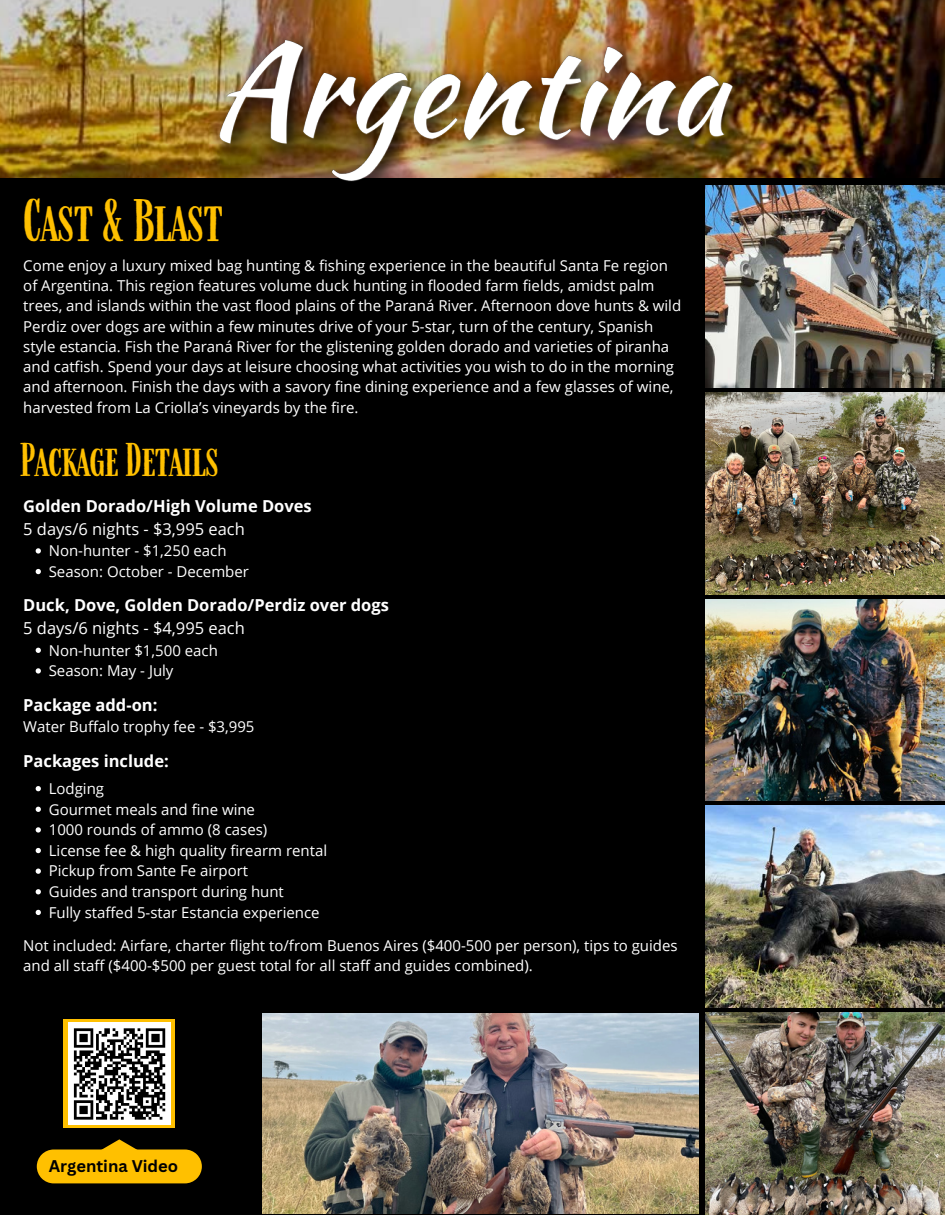
<style>
.page{position:relative;width:945px;height:1215px;background:#000}
.page>*{position:absolute;margin:0;border:0;box-sizing:border-box;transform-origin:0 0}
.t1{font:49.5px "Farmhand";color:#ffc000}
.t2{font:39px "Farmhand";color:#ffc000}
.t3{font:700 16.5px "Open Sans";color:#fff}
.t4{font:16.5px "Open Sans";color:#fff}
.t5{font:700 16.5px "Canva Sans";color:#000}
.t6{font:15px/20.2px "Open Sans";color:#fff}
</style>
<div class="page">
<img style="left:0;top:0;width:945px;height:177px">
<img style="left:705px;top:186px;width:240px;height:201px">
<img style="left:705px;top:393px;width:240px;height:201px">
<img style="left:705px;top:600px;width:240px;height:200px">
<img style="left:705px;top:806px;width:240px;height:201px">
<img style="left:705px;top:1013px;width:240px;height:201px">
<div style="left:64px;top:1019px;width:111px;height:109px;background:#ffc000"></div>
<svg style="left:37px;top:1139px;width:165px;height:44px"></svg>
<img style="left:262px;top:1014px;width:437px;height:200px">
<div style="left:68px;top:1023px;width:103px;height:102px;background:#fff"></div>
<svg style="left:73px;top:1028px;width:93px;height:92px"></svg>
<svg style="left:36px;top:548px;width:5px;height:6px"></svg>
<svg style="left:36px;top:569px;width:5px;height:5px"></svg>
<svg style="left:36px;top:648px;width:5px;height:5px"></svg>
<svg style="left:36px;top:668px;width:5px;height:6px"></svg>
<svg style="left:36px;top:786px;width:5px;height:5px"></svg>
<svg style="left:36px;top:807px;width:5px;height:5px"></svg>
<svg style="left:36px;top:827px;width:5px;height:6px"></svg>
<svg style="left:36px;top:848px;width:5px;height:5px"></svg>
<svg style="left:36px;top:869px;width:5px;height:5px"></svg>
<svg style="left:36px;top:889px;width:5px;height:5px"></svg>
<svg style="left:36px;top:910px;width:5px;height:5px"></svg>
<img style="left:192px;top:0;width:572px;height:212px">
<p class="t1" style="left:23px;top:190px;width:201px">Cast &amp; Blast</p>
<p class="t6" style="left:23px;top:255px;width:659px">Come enjoy a luxury mixed bag hunting &amp; fishing experience in the beautiful Santa Fe region of Argentina. This region features volume duck hunting in flooded farm fields, amidst palm trees, and islands within the vast flood plains of the Paraná River. Afternoon dove hunts &amp; wild Perdiz over dogs are within a few minutes drive of your 5-star, turn of the century, Spanish style estancia. Fish the Paraná River for the glistening golden dorado and varieties of piranha and catfish. Spend your days at leisure choosing what activities you wish to do in the morning and afternoon. Finish the days with a savory fine dining experience and a few glasses of wine, harvested from La Criolla’s vineyards by the fire.</p>
<p class="t2" style="left:20px;top:436px;width:200px">Package Details</p>
<p class="t3" style="left:23px;top:494px;width:290px">Golden Dorado/High Volume Doves</p>
<p class="t4" style="left:23px;top:517px;width:223px">5 days/6 nights - $3,995 each</p>
<p class="t6" style="left:49px;top:540px;width:179px">Non-hunter - $1,250 each</p>
<p class="t6" style="left:49px;top:561px;width:202px">Season: October - December</p>
<p class="t3" style="left:23px;top:594px;width:367px">Duck, Dove, Golden Dorado/Perdiz over dogs</p>
<p class="t4" style="left:23px;top:617px;width:223px">5 days/6 nights - $4,995 each</p>
<p class="t6" style="left:49px;top:640px;width:171px">Non-hunter $1,500 each</p>
<p class="t6" style="left:49px;top:660px;width:126px">Season: May - July</p>
<p class="t3" style="left:23px;top:693px;width:136px">Package add-on:</p>
<p class="t6" style="left:23px;top:716px;width:233px">Water Buffalo trophy fee - $3,995</p>
<p class="t3" style="left:23px;top:749px;width:147px">Packages include:</p>
<p class="t6" style="left:49px;top:778px;width:57px">Lodging</p>
<p class="t6" style="left:49px;top:799px;width:208px">Gourmet meals and fine wine</p>
<p class="t6" style="left:49px;top:819px;width:220px">1000 rounds of ammo (8 cases)</p>
<p class="t6" style="left:49px;top:840px;width:280px">License fee &amp; high quality firearm rental</p>
<p class="t6" style="left:49px;top:860px;width:201px">Pickup from Sante Fe airport</p>
<p class="t6" style="left:49px;top:881px;width:237px">Guides and transport during hunt</p>
<p class="t6" style="left:49px;top:902px;width:272px">Fully staffed 5-star Estancia experience</p>
<p class="t6" style="left:23px;top:935px;width:656px;line-height:20.7px">Not included: Airfare, charter flight to/from Buenos Aires ($400-500 per person), tips to guides and all staff ($400-$500 per guest total for all staff and guides combined).</p>
<p class="t5" style="left:49px;top:1154px;width:131px">Argentina Video</p>
</div>
